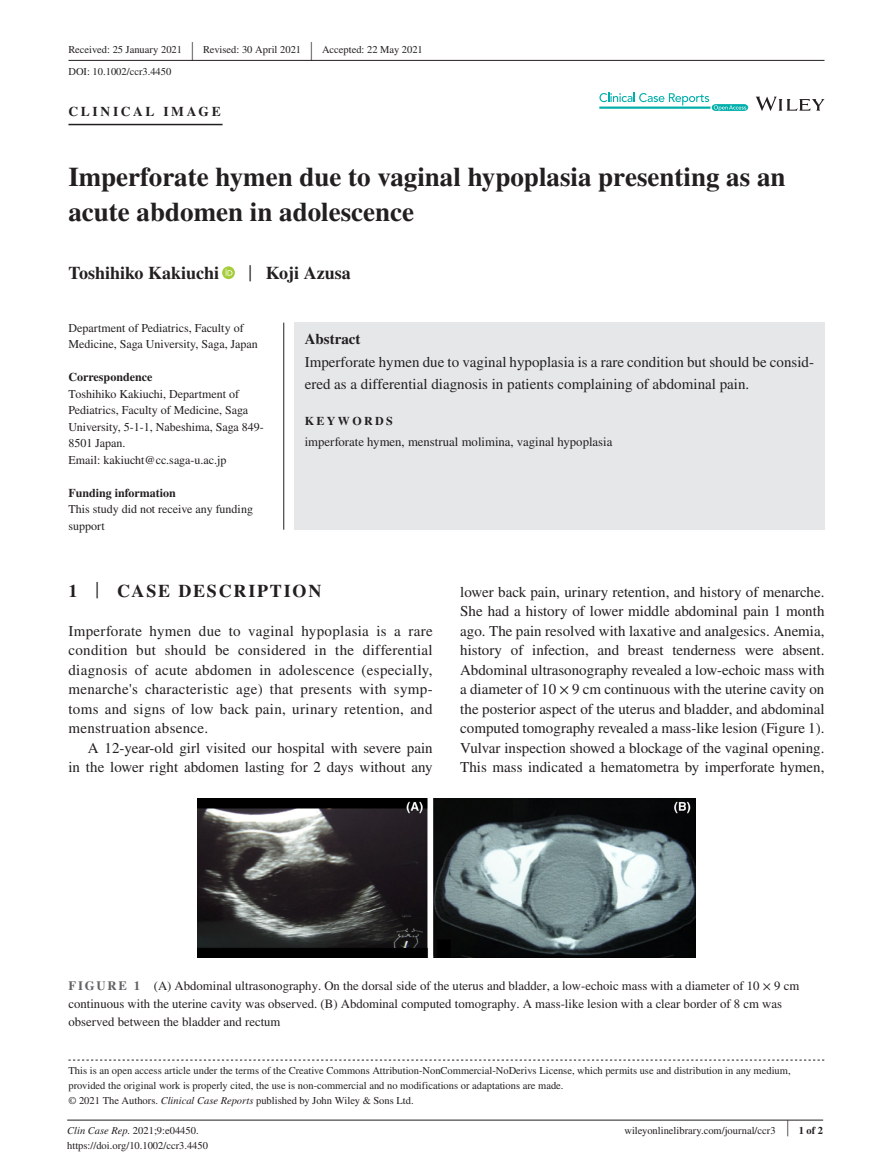
<style>
.page{position:relative;width:893px;height:1174px;background:#fff}
.page>*{position:absolute;margin:0;border:0;box-sizing:border-box;transform-origin:0 0}
.t1{font:700 27px/34.5px "STIX";color:#231f20}
.t2{font:26.55px "STIX";color:#231f20;scale:.4 1}
.t3{font:700 18px "STIX";color:#231f20}
.t4{font:700 18px "STIX";letter-spacing:.1em;color:#231f20}
.t5{font:15px/19.5px "STIX";color:#231f20;text-align:justify}
.t6{font:700 15px "STIX";color:#231f20}
.t7{font:700 13.5px "STIX";letter-spacing:.2em;color:#231f20}
.t8{font:12.75px/18px "STIX";color:#231f20}
.t9{font:12px/16.5px "STIX";color:#231f20}
.t10{font:700 12px "STIX";color:#231f20}
.t11{font:700 12px "STIX";letter-spacing:.2em;color:#231f20}
.t12{font:10.5px/15px "STIX";color:#231f20}
.t13{font:700 10.5px "STIX";color:#231f20}
.s1{font-weight:400;font-size:23.4px}
.s2{font-weight:400;font-size:23.7px}
.s3{font-weight:700;color:#636366}
.s4{font-style:italic}
.s5{font-weight:400;font-size:23.1px}
</style>
<div class="page">
<hr style="left:67px;top:1119px;width:756px;height:1px;background:#231f20">
<svg style="left:756px;top:97px;width:68px;height:14px"></svg>
<svg style="left:599px;top:93px;width:149px;height:18px"></svg>
<hr style="left:68px;top:60px;width:756px;height:1px;background:#231f20">
<hr style="left:68px;top:124px;width:155px;height:1px;background:#231f20">
<svg style="left:222px;top:266px;width:13px;height:13px"></svg>
<svg style="left:226px;top:269px;width:6px;height:7px"></svg>
<svg style="left:68px;top:1059px;width:756px;height:1px"></svg>
<hr style="left:283px;top:322px;width:1px;height:207px;background:#231f20">
<div style="left:294px;top:322px;width:530px;height:135px;background:#e6e7e9"></div>
<div style="left:294px;top:456px;width:530px;height:74px;background:#e6e7e9"></div>
<img style="left:198px;top:798px;width:497px;height:159px">
<p class="t12" style="left:68px;top:43px;width:115px">Received: 25 January 2021</p>
<h2 class="t2" style="left:192px;top:33px;width:7px">|</h2>
<p class="t12" style="left:203px;top:43px;width:100px">Revised: 30 April 2021</p>
<h2 class="t2" style="left:311px;top:33px;width:7px">|</h2>
<p class="t12" style="left:322px;top:43px;width:102px">Accepted: 22 May 2021</p>
<p class="t12" style="left:68px;top:65px;width:104px">DOI: 10.1002/ccr3.4450</p>
<p class="t7" style="left:68px;top:103px;width:154px">CLINICAL IMAGE</p>
<h1 class="t1" style="left:68px;top:159px;width:719px">Imperforate hymen due to vaginal hypoplasia presenting as an acute abdomen in adolescence</h1>
<p class="t3" style="left:68px;top:262px;width:152px">Toshihiko Kakiuchi</p>
<p class="t3" style="left:249px;top:262px;width:104px"><span class="s1">|</span> Koji Azusa</p>
<p class="t9" style="left:68px;top:320px;width:191px">Department of Pediatrics, Faculty of<br>Medicine, Saga University, Saga, Japan</p>
<p class="t10" style="left:68px;top:370px;width:85px">Correspondence</p>
<p class="t9" style="left:68px;top:386px;width:197px">Toshihiko Kakiuchi, Department of<br>Pediatrics, Faculty of Medicine, Saga<br>University, 5-1-1, Nabeshima, Saga 849-<br>8501 Japan.<br>Email: kakiucht@cc.saga-u.ac.jp</p>
<p class="t10" style="left:68px;top:485px;width:109px">Funding information</p>
<p class="t9" style="left:68px;top:502px;width:186px">This study did not receive any funding support</p>
<p class="t6" style="left:305px;top:330px;width:57px">Abstract</p>
<p class="t5" style="left:305px;top:351px;width:511px;line-height:22.5px">Imperforate hymen due to vaginal hypoplasia is a rare condition but should be consid&shy;ered as a differential diagnosis in patients complaining of abdominal pain.</p>
<p class="t11" style="left:305px;top:414px;width:90px">KEYWORDS</p>
<p class="t8" style="left:305px;top:434px;width:309px">imperforate hymen, menstrual molimina, vaginal hypoplasia</p>
<p class="t4" style="left:68px;top:580px;width:254px">1 <span class="s2">|</span> CASE DESCRIPTION</p>
<p class="t5" style="left:68px;top:622px;width:366px">Imperforate hymen due to vaginal hypoplasia is a rare condition but should be considered in the differential diagnosis of acute abdomen in adolescence (especially, menarche's characteristic age) that presents with symp&shy;toms and signs of low back pain, urinary retention, and menstruation absence.</p>
<p class="t5" style="left:68px;top:739px;width:366px;text-align:right">A 12-year-old girl visited our hospital with severe pain<br>in the lower right abdomen lasting for 2 days without any</p>
<p class="t5" style="left:460px;top:583px;width:366px">lower back pain, urinary retention, and history of menarche.<br>She had a history of lower middle abdominal pain 1 month ago. The pain resolved with laxative and analgesics. Anemia, history of infection, and breast tenderness were absent.<br>Abdominal ultrasonography revealed a low-echoic mass with a diameter of 10 × 9 cm continuous with the uterine cavity on the posterior aspect of the uterus and bladder, and abdominal computed tomography revealed a mass-like lesion (Figure 1).<br>Vulvar inspection showed a blockage of the vaginal opening.<br>This mass indicated a hematometra by imperforate hymen,</p>
<p class="t8" style="left:68px;top:977px;width:732px"><span class="s3">FIGURE 1</span> (A) Abdominal ultrasonography. On the dorsal side of the uterus and bladder, a low-echoic mass with a diameter of 10 × 9 cm continuous with the uterine cavity was observed. (B) Abdominal computed tomography. A mass-like lesion with a clear border of 8 cm was observed between the bladder and rectum</p>
<p class="t12" style="left:68px;top:1063px;width:724px">This is an open access article under the terms of the Creative Commons Attribution-NonCommercial-NoDerivs License, which permits use and distribution in any medium, provided the original work is properly cited, the use is non-commercial and no modifications or adaptations are made.<br>© 2021 The Authors. <span class="s4">Clinical Case Reports</span> published by John Wiley &amp; Sons Ltd.</p>
<p class="t12" style="left:67px;top:1123px;width:133px"><span class="s4">Clin Case Rep.</span> 2021;9:e04450.</p>
<p class="t13" style="left:787px;top:1124px;width:38px"><span class="s5">|</span> 1 of 2</p>
<p class="t12" style="left:67px;top:1138px;width:142px">https://doi.org/10.1002/ccr3.4450</p>
<p class="t12" style="left:624px;top:1123px;width:153px">wileyonlinelibrary.com/journal/ccr3</p>
</div>
